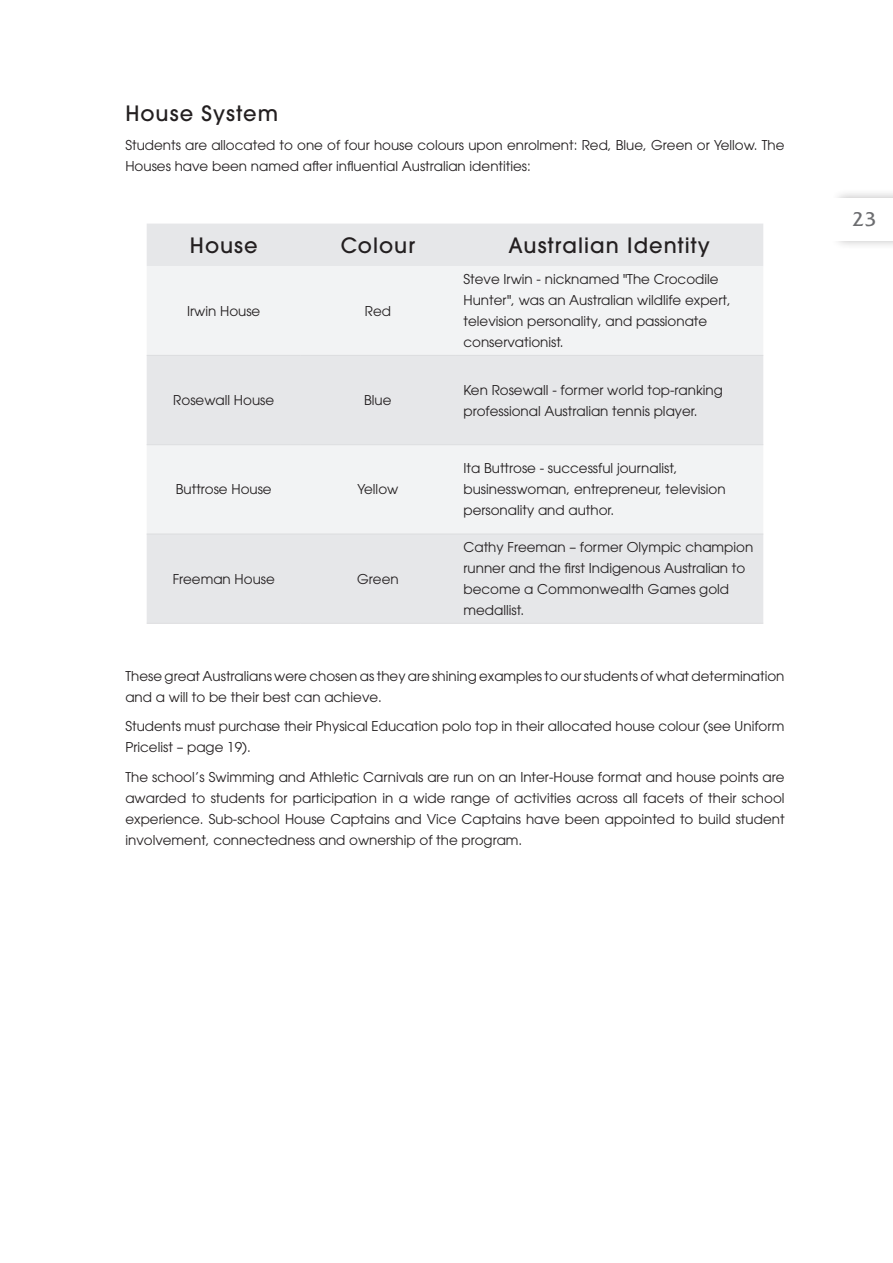
<style>
.page{position:relative;width:893px;height:1263px;background:#fff}
.page>*{position:absolute;margin:0;border:0;box-sizing:border-box;transform-origin:0 0}
.Heading_2{font:500 21px "ITC Avant Garde Pro";letter-spacing:.05em;color:#231f20}
.t1{font:19.5px "Friz Quadrata Com";color:#6c6d70}
.Body_Text{font:13.5px/21px "ITC Avant Garde Pro";color:#231f20}
</style>
<div class="page">
<div style="left:831px;top:188px;width:62px;height:63px;background:#231f20;opacity:.3"></div>
<div style="left:818px;top:198px;width:75px;height:43px;background:#fff"></div>
<div style="left:147px;top:224px;width:616px;height:399px;background:#e6e7e9"></div>
<svg style="left:147px;top:266px;width:616px;height:268px;fill:#f2f3f4"></svg>
<hr style="left:147px;top:355px;width:154px;height:1px;background:#dcdddf">
<hr style="left:301px;top:355px;width:154px;height:1px;background:#dcdddf">
<hr style="left:455px;top:355px;width:308px;height:1px;background:#dcdddf">
<hr style="left:147px;top:444px;width:154px;height:1px;background:#dcdddf">
<hr style="left:301px;top:444px;width:154px;height:1px;background:#dcdddf">
<hr style="left:455px;top:444px;width:308px;height:1px;background:#dcdddf">
<hr style="left:147px;top:534px;width:154px;height:1px;background:#dcdddf">
<hr style="left:301px;top:534px;width:154px;height:1px;background:#dcdddf">
<hr style="left:455px;top:534px;width:308px;height:1px;background:#dcdddf">
<hr style="left:147px;top:623px;width:154px;height:1px;background:#dcdddf">
<hr style="left:301px;top:623px;width:154px;height:1px;background:#dcdddf">
<hr style="left:455px;top:623px;width:308px;height:1px;background:#dcdddf">
<p class="Heading_2" style="left:125px;top:99px;width:154px">House System</p>
<p class="Body_Text" style="left:125px;top:134px;width:660px">Students are allocated to one of four house colours upon enrolment: Red, Blue, Green or Yellow. The<br>Houses have been named after influential Australian identities:</p>
<p class="Heading_2" style="left:190px;top:231px;width:69px">House</p>
<p class="Heading_2" style="left:341px;top:231px;width:76px">Colour</p>
<p class="Heading_2" style="left:508px;top:231px;width:203px">Australian Identity</p>
<p class="Body_Text" style="left:187px;top:300px;width:75px">Irwin House</p>
<p class="Body_Text" style="left:365px;top:300px;width:28px">Red</p>
<p class="Body_Text" style="left:463px;top:269px;width:269px">Steve Irwin - nicknamed "The Crocodile Hunter", was an Australian wildlife expert, television personality, and passionate conservationist.</p>
<p class="Body_Text" style="left:173px;top:389px;width:102px">Rosewall House</p>
<p class="Body_Text" style="left:364px;top:389px;width:29px">Blue</p>
<p class="Body_Text" style="left:463px;top:379px;width:261px">Ken Rosewall - former world top-ranking professional Australian tennis player.</p>
<p class="Body_Text" style="left:176px;top:479px;width:97px">Buttrose House</p>
<p class="Body_Text" style="left:357px;top:479px;width:42px">Yellow</p>
<p class="Body_Text" style="left:173px;top:568px;width:104px">Freeman House</p>
<p class="Body_Text" style="left:357px;top:568px;width:43px">Green</p>
<p class="Body_Text" style="left:463px;top:458px;width:264px">Ita Buttrose - successful journalist, businesswoman, entrepreneur, television personality and author.</p>
<p class="Body_Text" style="left:463px;top:536px;width:291px">Cathy Freeman – former Olympic champion runner and the first Indigenous Australian to become a Commonwealth Games gold medallist.</p>
<p class="Body_Text" style="left:125px;top:665px;width:661px">These great Australians were chosen as they are shining examples to our students of what determination and a will to be their best can achieve.</p>
<p class="Body_Text" style="left:125px;top:716px;width:661px">Students must purchase their Physical Education polo top in their allocated house colour (see Uniform<br>Pricelist – page 19).</p>
<p class="Body_Text" style="left:125px;top:766px;width:661px;text-align:justify">The school’s Swimming and Athletic Carnivals are run on an Inter-House format and house points are awarded to students for participation in a wide range of activities across all facets of their school experience. Sub-school House Captains and Vice Captains have been appointed to build student involvement, connectedness and ownership of the program.</p>
<p class="t1" style="left:852px;top:207px;width:26px">23</p>
</div>
